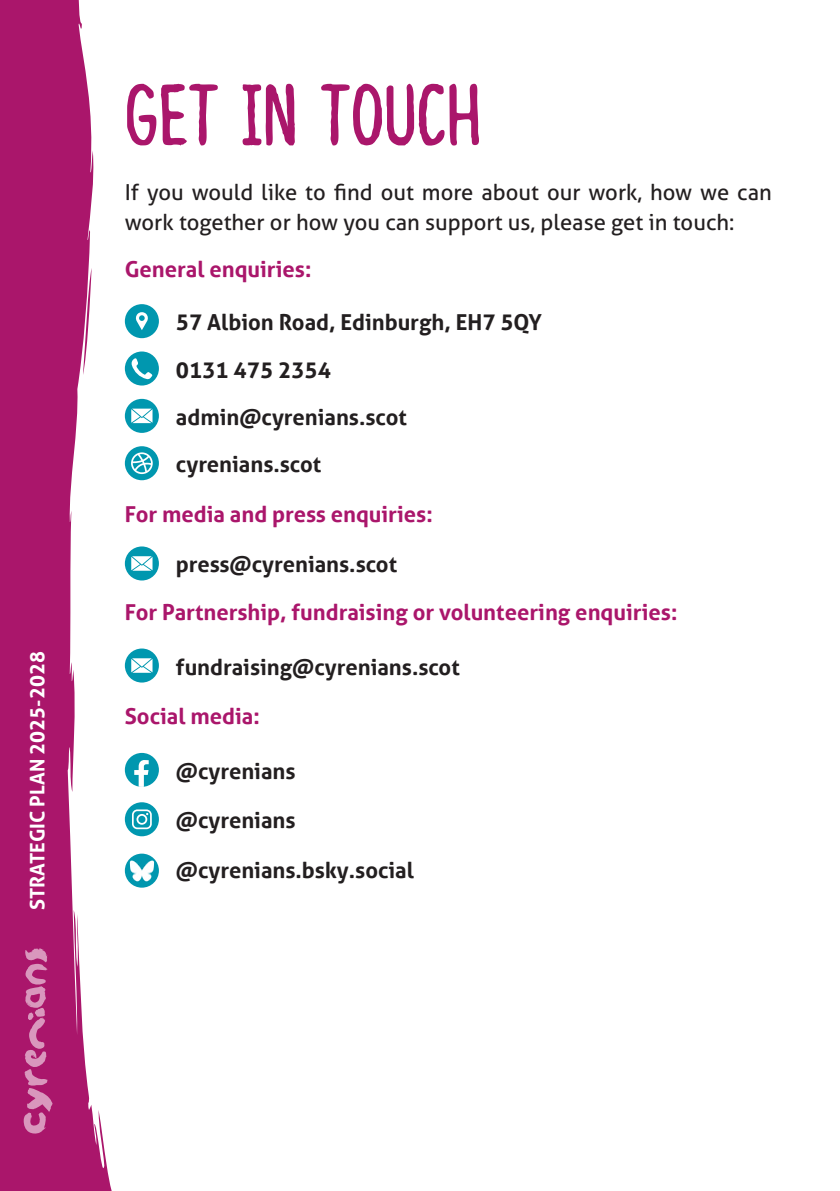
<style>
.page{position:relative;width:840px;height:1191px;background:#fff}
.page>*{position:absolute;margin:0;border:0;box-sizing:border-box;transform-origin:0 0}
.t1{font:88px "Lazingonasunnyafternoon";color:#aa166b}
.t2{font:700 22px/47.4px "Aller";color:#231f20}
.t3{font:700 22px "Aller";color:#aa166b}
.t4{font:22px/30px "Aller";color:#231f20}
.t5{font:700 20px "Aller";color:#fff}
</style>
<div class="page">
<div style="left:125px;top:304px;width:34px;height:34px;background:#0097af;border-radius:50%"></div>
<svg style="left:135px;top:312px;width:13px;height:18px"></svg>
<div style="left:125px;top:351px;width:34px;height:34px;background:#0097af;border-radius:50%"></div>
<svg style="left:131px;top:358px;width:22px;height:21px"></svg>
<div style="left:125px;top:399px;width:34px;height:34px;background:#0097af;border-radius:50%"></div>
<svg style="left:131px;top:408px;width:21px;height:15px"></svg>
<div style="left:125px;top:446px;width:34px;height:34px;background:#0097af;border-radius:50%"></div>
<svg style="left:131px;top:452px;width:22px;height:22px"></svg>
<div style="left:125px;top:546px;width:34px;height:34px;background:#0097af;border-radius:50%"></div>
<svg style="left:131px;top:556px;width:21px;height:15px"></svg>
<div style="left:125px;top:648px;width:34px;height:34px;background:#0097af;border-radius:50%"></div>
<svg style="left:131px;top:658px;width:21px;height:15px"></svg>
<div style="left:125px;top:753px;width:34px;height:34px;background:#0097af;border-radius:50%"></div>
<svg style="left:134px;top:760px;width:15px;height:27px"></svg>
<div style="left:125px;top:802px;width:34px;height:34px;background:#0097af;border-radius:50%"></div>
<svg style="left:132px;top:809px;width:20px;height:20px"></svg>
<svg style="left:134px;top:811px;width:16px;height:16px"></svg>
<svg style="left:136px;top:814px;width:11px;height:10px"></svg>
<div style="left:138px;top:815px;width:7px;height:8px;background:#0097af;border-radius:4px"></div>
<div style="left:125px;top:853px;width:34px;height:34px;background:#0097af;border-radius:50%"></div>
<img style="left:129px;top:859px;width:26px;height:24px">
<svg style="left:0;top:0;width:112px;height:1191px;fill:#aa166b"></svg>
<svg style="left:24px;top:948px;width:29px;height:186px;background:#bc488a"></svg>
<p class="t5" style="left:25px;top:910px;width:261px;rotate:-90deg">STRATEGIC PLAN 2025-2028</p>
<h1 class="t1" style="left:125px;top:63px;width:358px">GET IN TOUCH</h1>
<p class="t4" style="left:125px;top:177px;width:648px">If you would like to find out more about our work, how we can work together or how you can support us, please get in touch:</p>
<p class="t3" style="left:125px;top:256px;width:188px">General enquiries:</p>
<p class="t2" style="left:176px;top:298px;width:367px">57 Albion Road, Edinburgh, EH7 5QY<br>0131 475 2354 admin@cyrenians.scot cyrenians.scot</p>
<p class="t3" style="left:125px;top:501px;width:309px">For media and press enquiries:</p>
<p class="t2" style="left:176px;top:541px;width:222px">press@cyrenians.scot</p>
<p class="t3" style="left:125px;top:598px;width:553px">For Partnership, fundraising or volunteering enquiries:</p>
<p class="t2" style="left:176px;top:643px;width:285px">fundraising@cyrenians.scot</p>
<p class="t3" style="left:125px;top:702px;width:136px">Social media:</p>
<p class="t2" style="left:176px;top:747px;width:121px">@cyrenians</p>
<p class="t2" style="left:176px;top:796px;width:121px">@cyrenians</p>
<p class="t2" style="left:176px;top:846px;width:239px">@cyrenians.bsky.social</p>
</div>
